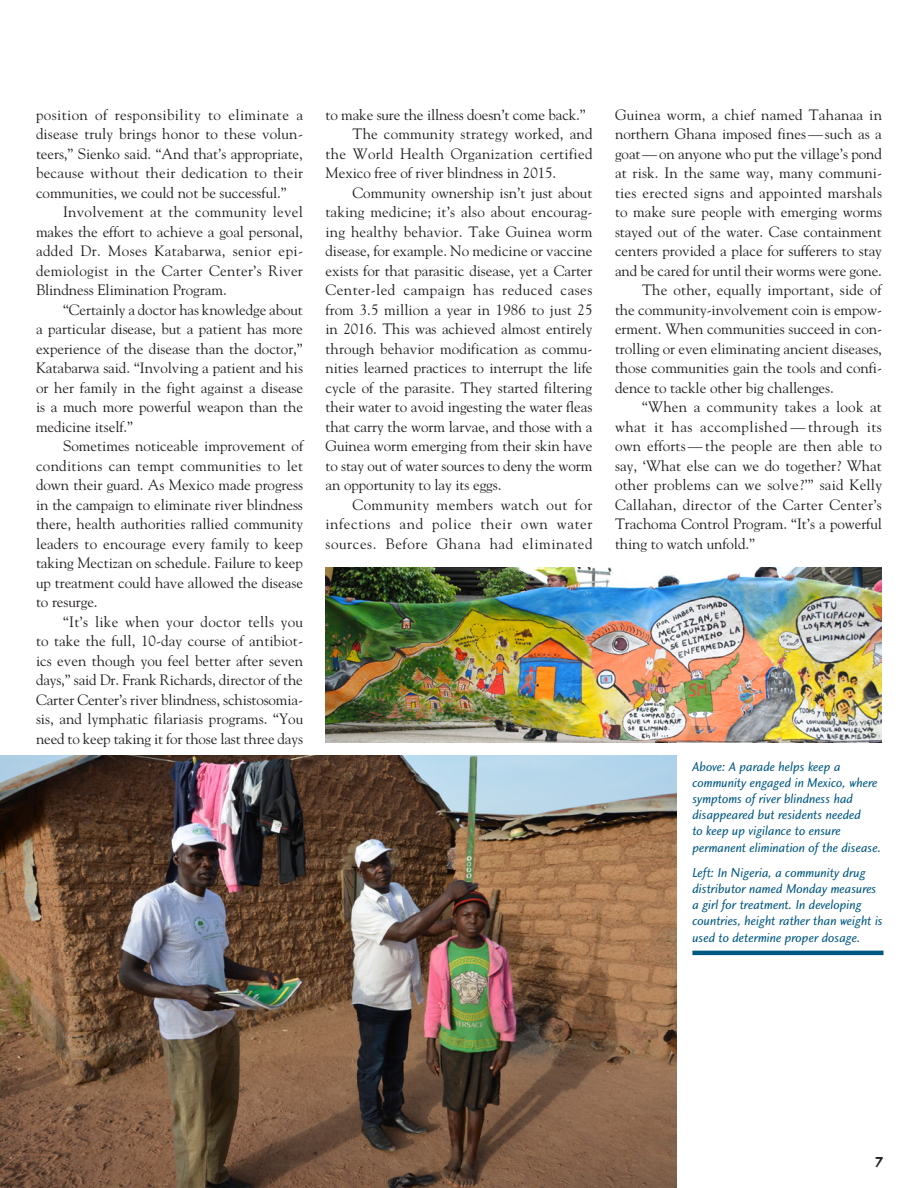
<style>
.page{position:relative;width:918px;height:1188px;background:#fff}
.page>*{position:absolute;margin:0;border:0;box-sizing:border-box;transform-origin:0 0}
.New_Body{font:15px/19.5px "Goudy";letter-spacing:-.005em;color:#231f20;text-align:justify}
.t1{font:15px "Charlotte Sans Bold Plain";color:#231f20}
.New_Caption_with_Rul{font:13.5px/16.2px "Charlotte Sans Book Italic Plain";color:#005883}
</style>
<div class="page">
<img style="left:326px;top:567px;width:556px;height:176px">
<img style="left:0;top:755px;width:676px;height:433px">
<hr style="left:692px;top:951px;width:192px;height:4px;background:#005883">
<p class="New_Body" style="left:36px;top:104px;width:269px">position of responsibility to eliminate a disease truly brings honor to these volun&shy;teers,” Sienko said. “And that’s appropriate, because without their dedication to their communities, we could not be successful.”</p>
<p class="New_Body" style="left:36px;top:202px;width:269px;text-indent:27px">Involvement at the community level makes the effort to achieve a goal personal, added Dr. Moses Katabarwa, senior epi&shy;demiologist in the Carter Center’s River Blindness Elimination Program.</p>
<p class="New_Body" style="left:36px;top:299px;width:269px;text-indent:27px">“Certainly a doctor has knowledge about a particular disease, but a patient has more experience of the disease than the doctor,” Katabarwa said. “Involving a patient and his or her family in the fight against a disease is a much more powerful weapon than the medicine itself.”</p>
<p class="New_Body" style="left:36px;top:436px;width:269px;text-indent:27px">Sometimes noticeable improvement of conditions can tempt communities to let down their guard. As Mexico made progress in the campaign to eliminate river blindness there, health authorities rallied community leaders to encourage every family to keep taking Mectizan on schedule. Failure to keep up treatment could have allowed the disease to resurge.</p>
<p class="New_Body" style="left:36px;top:611px;width:269px;text-indent:27px">“It’s like when your doctor tells you to take the full, 10-day course of antibiot&shy;ics even though you feel better after seven days,” said Dr. Frank Richards, director of the Carter Center’s river blindness, schistosomia&shy;sis, and lymphatic filariasis programs. “You need to keep taking it for those last three days</p>
<p class="New_Body" style="left:326px;top:104px;width:262px">to make sure the illness doesn’t come back.”</p>
<p class="New_Body" style="left:326px;top:124px;width:269px;text-indent:27px">The community strategy worked, and the World Health Organization certified Mexico free of river blindness in 2015.</p>
<p class="New_Body" style="left:326px;top:182px;width:269px;text-indent:27px">Community ownership isn’t just about taking medicine; it’s also about encourag&shy;ing healthy behavior. Take Guinea worm disease, for example. No medicine or vaccine exists for that parasitic disease, yet a Carter Center-led campaign has reduced cases from 3.5 million a year in 1986 to just 25 in 2016. This was achieved almost entirely through behavior modification as commu&shy;nities learned practices to interrupt the life cycle of the parasite. They started filtering their water to avoid ingesting the water fleas that carry the worm larvae, and those with a Guinea worm emerging from their skin have to stay out of water sources to deny the worm an opportunity to lay its eggs.</p>
<p class="New_Body" style="left:326px;top:494px;width:269px;text-indent:27px">Community members watch out for infections and police their own water sources. Before Ghana had eliminated</p>
<p class="New_Body" style="left:615px;top:104px;width:269px">Guinea worm, a chief named Tahanaa in northern Ghana imposed fines—such as a goat—on anyone who put the village’s pond at risk. In the same way, many communi&shy;ties erected signs and appointed marshals to make sure people with emerging worms stayed out of the water. Case containment centers provided a place for sufferers to stay and be cared for until their worms were gone.</p>
<p class="New_Body" style="left:615px;top:280px;width:269px;text-indent:27px">The other, equally important, side of the community-involvement coin is empow&shy;erment. When communities succeed in con&shy;trolling or even eliminating ancient diseases, those communities gain the tools and confi&shy;dence to tackle other big challenges.</p>
<p class="New_Body" style="left:615px;top:397px;width:269px;text-indent:27px">“When a community takes a look at what it has accomplished — through its own efforts—the people are then able to say, ‘What else can we do together? What other problems can we solve?’” said Kelly Callahan, director of the Carter Center’s Trachoma Control Program. “It’s a powerful thing to watch unfold.”</p>
<p class="New_Caption_with_Rul" style="left:692px;top:758px;width:190px">Above: A parade helps keep a community engaged in Mexico, where symptoms of river blindness had disappeared but residents needed<br>to keep up vigilance to ensure permanent elimination of the disease.</p>
<p class="New_Caption_with_Rul" style="left:692px;top:864px;width:192px">Left: In Nigeria, a community drug distributor named Monday measures a girl for treatment. In developing countries, height rather than weight is used to determine proper dosage.</p>
<p class="t1" style="left:874px;top:1153px;width:11px">7</p>
</div>
